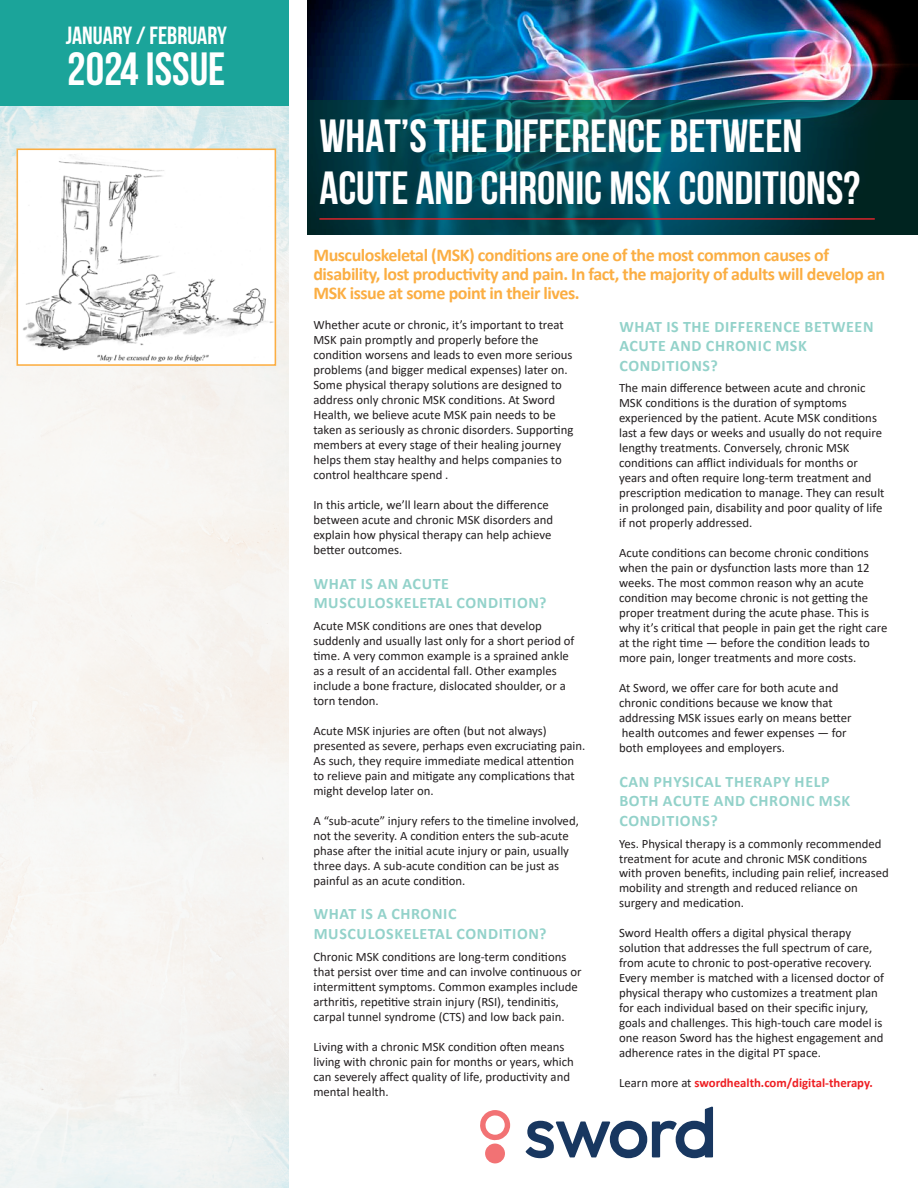
<style>
.page{position:relative;width:918px;height:1188px;background:#fff}
.page>*{position:absolute;margin:0;border:0;box-sizing:border-box;transform-origin:0 0}
.t1{font:700 46.65px "Bebas Neue";color:#fff}
.t2{font:700 46.5px/52.5px "Bebas Neue";color:#fff}
.t3{font:700 24.9px "Bebas Neue";color:#fff}
.t4{font:700 18px/19.5px "Calibri";letter-spacing:-.025em;color:#fbae43}
.t5{font:700 15.9px/19.5px "Calibri";letter-spacing:.04em;color:#93d2ca}
.t6{font:12.75px/15px "Calibri";color:#231f20}
.t7{font:700 12.75px "Calibri";color:#ee1f23}
.s1{font-weight:400;color:#231f20}
</style>
<div class="page">
<img style="left:0;top:106px;width:288px;height:1082px">
<img style="left:308px;top:0;width:610px;height:100px">
<svg style="left:308px;top:100px;width:610px;height:135px;background:#024450"></svg>
<hr style="left:319px;top:218px;width:556px;height:2px;background:#da252c">
<img style="left:20px;top:152px;width:253px;height:211px">
<div style="left:17px;top:149px;width:259px;height:217px;border:2px solid #fbae43"></div>
<div style="left:0;top:0;width:288px;height:106px;background:#1ba49a"></div>
<svg style="left:480px;top:1110px;width:30px;height:53px"></svg>
<svg style="left:526px;top:1107px;width:187px;height:51px"></svg>
<p class="t3" style="left:66px;top:21px;width:163px">JANUARY / FEBRUARY</p>
<p class="t1" style="left:67px;top:43px;width:160px">2024 ISSUE</p>
<p class="t2" style="left:319px;top:109px;width:542px">WHAT’S THE DIFFERENCE BETWEEN<br>ACUTE AND CHRONIC MSK CONDITIONS?</p>
<p class="t4" style="left:313px;top:245px;width:573px">Musculoskeletal (MSK) conditions are one of the most common causes of disability, lost productivity and pain. In fact, the majority of adults will develop an<br>MSK issue at some point in their lives.</p>
<p class="t6" style="left:313px;top:317px;width:261px">Whether acute or chronic, it’s important to treat MSK pain promptly and properly before the condition worsens and leads to even more serious problems (and bigger medical expenses) later on.<br>Some physical therapy solutions are designed to address only chronic MSK conditions. At Sword Health, we believe acute MSK pain needs to be taken as seriously as chronic disorders. Supporting members at every stage of their healing journey helps them stay healthy and helps companies to control healthcare spend .</p>
<p class="t6" style="left:313px;top:497px;width:241px">In this article, we’ll learn about the difference between acute and chronic MSK disorders and explain how physical therapy can help achieve better outcomes.</p>
<p class="t5" style="left:314px;top:573px;width:234px">WHAT IS AN ACUTE<br>MUSCULOSKELETAL CONDITION?</p>
<p class="t6" style="left:313px;top:618px;width:263px">Acute MSK conditions are ones that develop suddenly and usually last only for a short period of time. A very common example is a sprained ankle as a result of an accidental fall. Other examples include a bone fracture, dislocated shoulder, or a torn tendon.</p>
<p class="t6" style="left:313px;top:723px;width:273px">Acute MSK injuries are often (but not always) presented as severe, perhaps even excruciating pain.<br>As such, they require immediate medical attention to relieve pain and mitigate any complications that might develop later on.</p>
<p class="t6" style="left:313px;top:813px;width:267px">A “sub-acute” injury refers to the timeline involved, not the severity. A condition enters the sub-acute phase after the initial acute injury or pain, usually three days. A sub-acute condition can be just as painful as an acute condition.</p>
<p class="t5" style="left:314px;top:904px;width:234px">WHAT IS A CHRONIC<br>MUSCULOSKELETAL CONDITION?</p>
<p class="t6" style="left:313px;top:949px;width:270px">Chronic MSK conditions are long-term conditions that persist over time and can involve continuous or intermittent symptoms. Common examples include arthritis, repetitive strain injury (RSI), tendinitis, carpal tunnel syndrome (CTS) and low back pain.</p>
<p class="t6" style="left:313px;top:1039px;width:262px">Living with a chronic MSK condition often means living with chronic pain for months or years, which can severely affect quality of life, productivity and mental health.</p>
<p class="t5" style="left:619px;top:316px;width:256px">WHAT IS THE DIFFERENCE BETWEEN<br>ACUTE AND CHRONIC MSK<br>CONDITIONS?</p>
<p class="t6" style="left:619px;top:380px;width:267px">The main difference between acute and chronic MSK conditions is the duration of symptoms experienced by the patient. Acute MSK conditions last a few days or weeks and usually do not require lengthy treatments. Conversely, chronic MSK conditions can afflict individuals for months or years and often require long-term treatment and prescription medication to manage. They can result in prolonged pain, disability and poor quality of life if not properly addressed.</p>
<p class="t6" style="left:619px;top:545px;width:270px">Acute conditions can become chronic conditions when the pain or dysfunction lasts more than 12 weeks. The most common reason why an acute condition may become chronic is not getting the proper treatment during the acute phase. This is why it’s critical that people in pain get the right care at the right time — before the condition leads to more pain, longer treatments and more costs.</p>
<p class="t6" style="left:619px;top:680px;width:234px">At Sword, we offer care for both acute and chronic conditions because we know that addressing MSK issues early on means better health outcomes and fewer expenses — for both employees and employers.</p>
<p class="t5" style="left:619px;top:772px;width:232px">CAN PHYSICAL THERAPY HELP<br>BOTH ACUTE AND CHRONIC MSK<br>CONDITIONS?</p>
<p class="t6" style="left:619px;top:835px;width:271px">Yes. Physical therapy is a commonly recommended treatment for acute and chronic MSK conditions with proven benefits, including pain relief, increased mobility and strength and reduced reliance on surgery and medication.</p>
<p class="t6" style="left:619px;top:925px;width:266px">Sword Health offers a digital physical therapy solution that addresses the full spectrum of care, from acute to chronic to post-operative recovery.<br>Every member is matched with a licensed doctor of physical therapy who customizes a treatment plan for each individual based on their specific injury, goals and challenges. This high-touch care model is one reason Sword has the highest engagement and adherence rates in the digital PT space.</p>
<p class="t7" style="left:619px;top:1074px;width:255px"><span class="s1">Learn more at</span> swordhealth.com/digital-therapy.</p>
</div>
